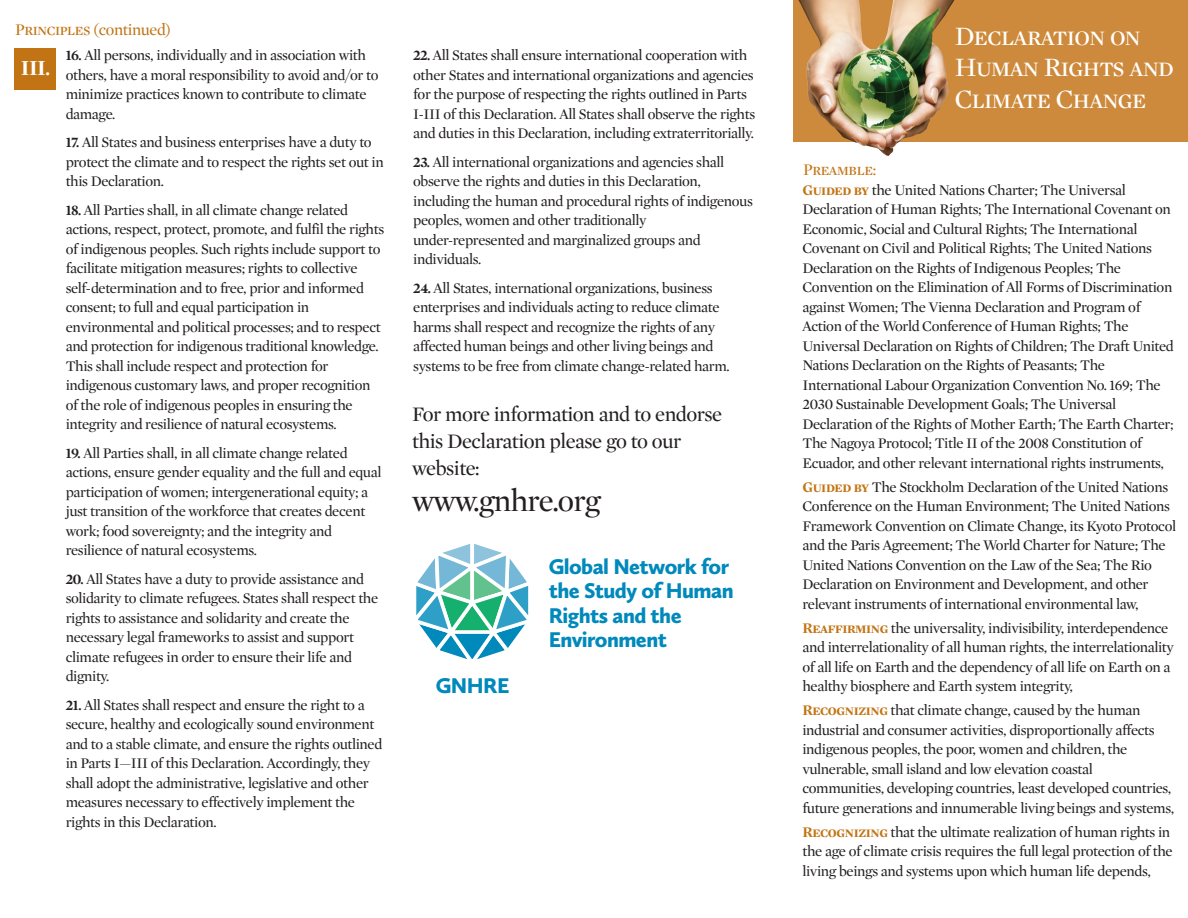
<style>
.page{position:relative;width:1188px;height:918px;background:#fff}
.page>*{position:absolute;margin:0;border:0;box-sizing:border-box;transform-origin:0 0}
.t1{font:31.5px "Mercury Display";letter-spacing:-.025em;color:#231f20}
.t2{font:27px/31.7px "Mercury Display Roman SC";letter-spacing:-.025em;color:#fff}
.t3{font:900 22.05px/24.2px "Calluna Sans";letter-spacing:-.025em;color:#0089bb}
.t4{font:21.9px "Mercury Display Bold SC";color:#fff}
.t5{font:21px/27px "Mercury Display";letter-spacing:-.025em;color:#231f20}
.t6{font:16.5px "Mercury Display";letter-spacing:-.025em;color:#c27414}
.t7{font:16.5px "Mercury Display Roman SC";letter-spacing:-.025em;color:#c27414}
.t8{font:15px/19.5px "Mercury Display";letter-spacing:-.025em;color:#231f20}
.s1{font-family:"Mercury Display Roman SC"}
.s2{font-weight:700}
.s3{font-family:"Mercury Display Bold SC";color:#c27414}
</style>
<div class="page">
<div style="left:793px;top:0;width:395px;height:142px;background:#ce8a3c"></div>
<img style="left:798px;top:0;width:156px;height:156px">
<div style="left:15px;top:49px;width:41px;height:41px;background:#c27414"></div>
<svg style="left:416px;top:544px;width:113px;height:116px"></svg>
<p class="t6" style="left:15px;top:20px;width:157px"><span class="s1">Principles</span> (continued)</p>
<h3 class="t4" style="left:21px;top:55px;width:31px">III.</h3>
<p class="t8" style="left:66px;top:46px;width:314px"><span class="s2">16.</span> All persons, individually and in association with others, have a moral responsibility to avoid and/or to minimize practices known to contribute to climate damage.</p>
<p class="t8" style="left:66px;top:133px;width:320px"><span class="s2">17.</span> All States and business enterprises have a duty to protect the climate and to respect the rights set out in this Declaration.</p>
<p class="t8" style="left:66px;top:200px;width:320px"><span class="s2">18.</span> All Parties shall, in all climate change related actions, respect, protect, promote, and fulfil the rights of indigenous peoples. Such rights include support to facilitate mitigation measures; rights to collective self-determination and to free, prior and informed consent; to full and equal participation in environmental and political processes; and to respect and protection for indigenous traditional knowledge.<br>This shall include respect and protection for indigenous customary laws, and proper recognition of the role of indigenous peoples in ensuring the integrity and resilience of natural ecosystems.</p>
<p class="t8" style="left:66px;top:443px;width:317px"><span class="s2">19.</span> All Parties shall, in all climate change related actions, ensure gender equality and the full and equal participation of women; intergenerational equity; a just transition of the workforce that creates decent work; food sovereignty; and the integrity and resilience of natural ecosystems.</p>
<p class="t8" style="left:66px;top:569px;width:314px"><span class="s2">20.</span> All States have a duty to provide assistance and solidarity to climate refugees. States shall respect the rights to assistance and solidarity and create the necessary legal frameworks to assist and support climate refugees in order to ensure their life and dignity.</p>
<p class="t8" style="left:66px;top:695px;width:318px"><span class="s2">21.</span> All States shall respect and ensure the right to a secure, healthy and ecologically sound environment and to a stable climate, and ensure the rights outlined in Parts I—III of this Declaration. Accordingly, they shall adopt the administrative, legislative and other measures necessary to effectively implement the rights in this Declaration.</p>
<p class="t8" style="left:413px;top:46px;width:344px"><span class="s2">22.</span> All States shall ensure international cooperation with other States and international organizations and agencies for the purpose of respecting the rights outlined in Parts I-III of this Declaration. All States shall observe the rights and duties in this Declaration, including extraterritorially.</p>
<p class="t8" style="left:413px;top:152px;width:341px"><span class="s2">23.</span> All international organizations and agencies shall observe the rights and duties in this Declaration, including the human and procedural rights of indigenous peoples, women and other traditionally under-represented and marginalized groups and individuals.</p>
<p class="t8" style="left:413px;top:278px;width:318px"><span class="s2">24.</span> All States, international organizations, business enterprises and individuals acting to reduce climate harms shall respect and recognize the rights of any affected human beings and other living beings and systems to be free from climate change-related harm.</p>
<h3 class="t5" style="left:412px;top:401px;width:312px">For more information and to endorse this Declaration please go to our website:</h3>
<h1 class="t1" style="left:412px;top:483px;width:190px">www.gnhre.org</h1>
<h3 class="t3" style="left:436px;top:673px;width:75px">GNHRE</h3>
<h3 class="t3" style="left:549px;top:554px;width:186px">Global Network for the Study of Human<br>Rights and the<br>Environment</h3>
<h2 class="t2" style="left:955px;top:20px;width:221px">Declaration on<br>Human Rights and<br>Climate Change</h2>
<p class="t7" style="left:803px;top:160px;width:75px">Preamble:</p>
<p class="t8" style="left:802px;top:180px;width:373px"><span class="s3">Guided by</span> the United Nations Charter; The Universal Declaration of Human Rights; The International Covenant on Economic, Social and Cultural Rights; The International Covenant on Civil and Political Rights; The United Nations Declaration on the Rights of Indigenous Peoples; The Convention on the Elimination of All Forms of Discrimination against Women; The Vienna Declaration and Program of Action of the World Conference of Human Rights; The Universal Declaration on Rights of Children; The Draft United Nations Declaration on the Rights of Peasants; The International Labour Organization Convention No. 169; The 2030 Sustainable Development Goals; The Universal Declaration of the Rights of Mother Earth; The Earth Charter; The Nagoya Protocol; Title II of the 2008 Constitution of Ecuador, and other relevant international rights instruments,</p>
<p class="t8" style="left:802px;top:477px;width:375px"><span class="s3">Guided by</span> The Stockholm Declaration of the United Nations Conference on the Human Environment; The United Nations Framework Convention on Climate Change, its Kyoto Protocol and the Paris Agreement; The World Charter for Nature; The United Nations Convention on the Law of the Sea; The Rio Declaration on Environment and Development, and other relevant instruments of international environmental law,</p>
<p class="t8" style="left:802px;top:618px;width:373px"><span class="s3">Reaffirming</span> the universality, indivisibility, interdependence and interrelationality of all human rights, the interrelationality of all life on Earth and the dependency of all life on Earth on a healthy biosphere and Earth system integrity,</p>
<p class="t8" style="left:802px;top:701px;width:373px"><span class="s3">Recognizing</span> that climate change, caused by the human industrial and consumer activities, disproportionally affects indigenous peoples, the poor, women and children, the vulnerable, small island and low elevation coastal communities, developing countries, least developed countries, future generations and innumerable living beings and systems,</p>
<p class="t8" style="left:802px;top:822px;width:372px"><span class="s3">Recognizing</span> that the ultimate realization of human rights in the age of climate crisis requires the full legal protection of the living beings and systems upon which human life depends,</p>
</div>
